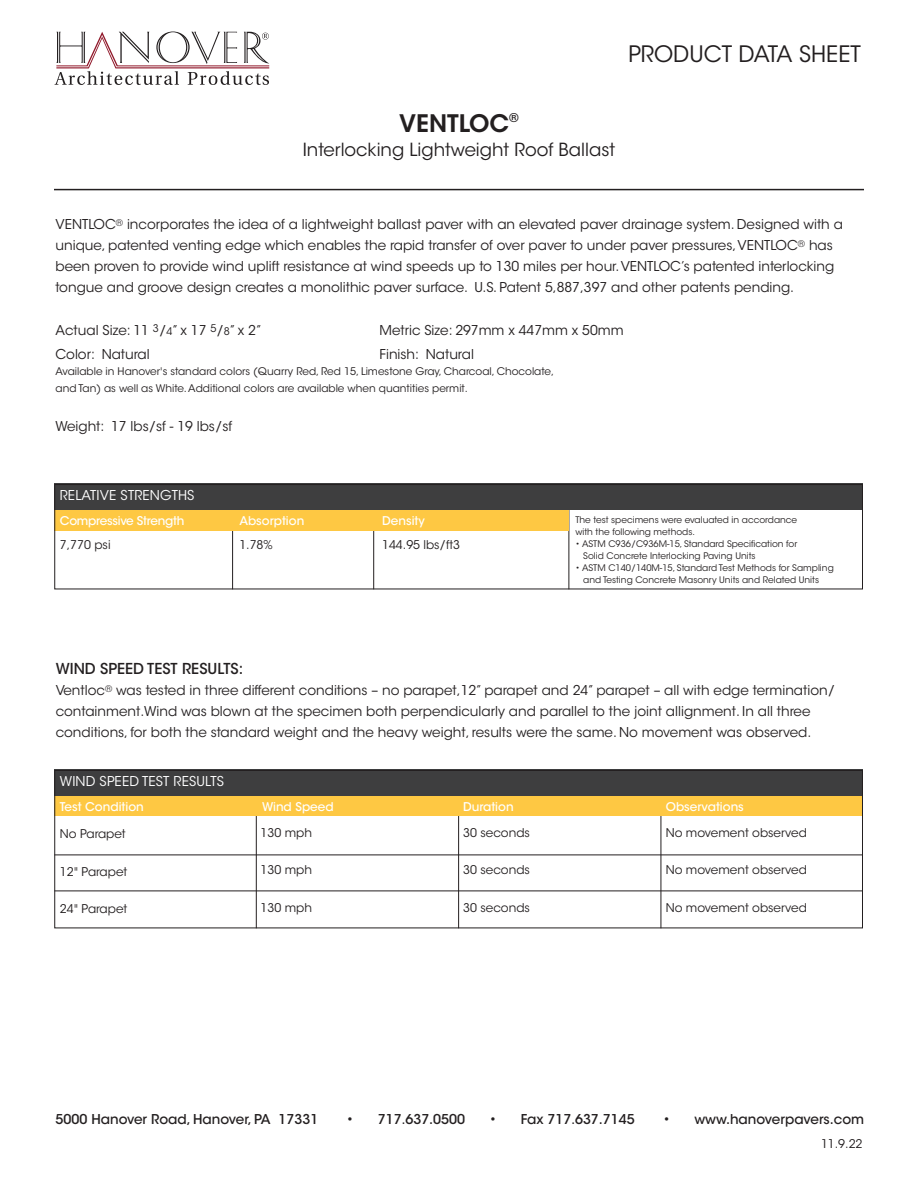
<style>
.page{position:relative;width:918px;height:1188px;background:#fff}
.page>*{position:absolute;margin:0;border:0;box-sizing:border-box;transform-origin:0 0}
.t1{font:600 24px "ITC Avant Garde Std";color:#231f20}
.t2{font:22.5px "ITC Avant Garde Std";color:#231f20}
.t3{font:18px "ITC Avant Garde Std";color:#231f20}
.t4{font:500 15px "ITC Avant Garde Std";color:#231f20}
.t5{font:13.5px/21px "ITC Avant Garde Std";color:#231f20}
.t6{font:500 13.5px "ITC Avant Garde Std";color:#231f20}
.t7{font:13.5px "ITC Avant Garde Std";letter-spacing:.01em;color:#fff}
.t8{font:12px "ITC Avant Garde Std";color:#231f20}
.t9{font:500 12px "ITC Avant Garde Std";color:#fff}
.t10{font:500 12px "ITC Avant Garde Std";letter-spacing:-.02em;color:#fff}
.t11{font:10.5px/16.5px "ITC Avant Garde Std";color:#231f20}
.t12{font:9px/12px "ITC Avant Garde Std";color:#231f20}
.s1{font-size:10.5px}
.s2{font-size:12px}
</style>
<div class="page">
<hr style="left:232px;top:520px;width:1px;height:69px;background:#231f20">
<hr style="left:373px;top:520px;width:1px;height:69px;background:#231f20">
<hr style="left:256px;top:806px;width:1px;height:122px;background:#231f20">
<hr style="left:458px;top:806px;width:1px;height:122px;background:#231f20">
<hr style="left:661px;top:806px;width:1px;height:122px;background:#231f20">
<hr style="left:569px;top:504px;width:1px;height:85px;background:#231f20">
<svg style="left:55px;top:32px;width:214px;height:53px"></svg>
<hr style="left:54px;top:189px;width:810px;height:1px;background:#231f20">
<div style="left:54px;top:510px;width:515px;height:20px;background:#fec843"></div>
<div style="left:54px;top:796px;width:808px;height:20px;background:#fec843"></div>
<div style="left:54px;top:484px;width:809px;height:26px;background:#3e3e3f"></div>
<div style="left:54px;top:770px;width:809px;height:26px;background:#3e3e3f"></div>
<hr style="left:54px;top:855px;width:809px;height:1px;background:#231f20">
<hr style="left:54px;top:891px;width:809px;height:1px;background:#231f20">
<div style="left:54px;top:484px;width:809px;height:105px;border:1px solid #231f20"></div>
<div style="left:54px;top:770px;width:809px;height:158px;border:1px solid #231f20"></div>
<h2 class="t2" style="left:628px;top:41px;width:234px">PRODUCT DATA SHEET</h2>
<h1 class="t1" style="left:399px;top:108px;width:121px">VENTLOC<sup>®</sup></h1>
<h3 class="t3" style="left:303px;top:139px;width:314px">Interlocking Lightweight Roof Ballast</h3>
<p class="t5" style="left:55px;top:214px;width:789px">VENTLOC<sup>®</sup> incorporates the idea of a lightweight ballast paver with an elevated paver drainage system. Designed with a unique, patented venting edge which enables the rapid transfer of over paver to under paver pressures, VENTLOC<sup>®</sup> has been proven to provide wind uplift resistance at wind speeds up to 130 miles per hour. VENTLOC’s patented interlocking tongue and groove design creates a monolithic paver surface. U.S. Patent 5,887,397 and other patents pending.</p>
<p class="t5" style="left:55px;top:320px;width:208px">Actual Size: 11 <sup>3</sup>/<span class="s1">4</span>” x 17 <sup>5</sup>/<span class="s1">8</span>” x 2”</p>
<p class="t5" style="left:379px;top:320px;width:246px">Metric Size: 297mm x 447mm x 50mm</p>
<p class="t5" style="left:55px;top:344px;width:96px">Color: Natural</p>
<p class="t5" style="left:379px;top:344px;width:96px">Finish: Natural</p>
<p class="t11" style="left:55px;top:363px;width:500px">Available in Hanover's standard colors (Quarry Red, Red 15, Limestone Gray, Charcoal, Chocolate, and Tan) as well as White. Additional colors are available when quantities permit.</p>
<p class="t5" style="left:55px;top:416px;width:178px">Weight: 17 lbs/sf - 19 lbs/sf</p>
<p class="t7" style="left:60px;top:487px;width:136px">RELATIVE STRENGTHS</p>
<p class="t10" style="left:60px;top:513px;width:126px">Compressive Strength</p>
<p class="t9" style="left:239px;top:513px;width:67px">Absorption</p>
<p class="t9" style="left:382px;top:513px;width:44px">Density</p>
<p class="t8" style="left:60px;top:538px;width:52px">7,770 psi</p>
<p class="t8" style="left:239px;top:538px;width:35px">1.78%</p>
<p class="t8" style="left:382px;top:538px;width:80px">144.95 lbs/ft3</p>
<p class="t12" style="left:575px;top:513px;width:223px">The test specimens were evaluated in accordance with the following methods.</p>
<p class="t12" style="left:583px;top:537px;width:216px;text-indent:-8px">• ASTM C936/C936M-15, Standard Specification for<br>Solid Concrete Interlocking Paving Units</p>
<p class="t12" style="left:583px;top:561px;width:252px;text-indent:-8px">• ASTM C140/140M-15, Standard Test Methods for Sampling and Testing Concrete Masonry Units and Related Units</p>
<p class="t4" style="left:56px;top:659px;width:189px">WIND SPEED TEST RESULTS:</p>
<p class="t5" style="left:56px;top:679px;width:781px">Ventloc<sup>®</sup> was tested in three different conditions – no parapet,12” parapet and 24” parapet – all with edge termination/ containment.Wind was blown at the specimen both perpendicularly and parallel to the joint allignment. In all three conditions, for both the standard weight and the heavy weight, results were the same. No movement was observed.</p>
<p class="t7" style="left:60px;top:773px;width:166px">WIND SPEED TEST RESULTS</p>
<p class="t9" style="left:60px;top:799px;width:86px">Test Condition</p>
<p class="t8" style="left:60px;top:827px;width:67px">No Parapet</p>
<p class="t8" style="left:60px;top:864px;width:69px">12" Parapet</p>
<p class="t8" style="left:60px;top:902px;width:69px">24" Parapet</p>
<p class="t9" style="left:262px;top:799px;width:73px">Wind Speed</p>
<p class="t8" style="left:261px;top:825px;width:53px">130 mph</p>
<p class="t8" style="left:261px;top:863px;width:53px">130 mph</p>
<p class="t8" style="left:261px;top:900px;width:53px">130 mph</p>
<p class="t9" style="left:463px;top:799px;width:52px">Duration</p>
<p class="t9" style="left:666px;top:799px;width:80px">Observations</p>
<p class="t8" style="left:463px;top:825px;width:68px">30 seconds</p>
<p class="t8" style="left:463px;top:863px;width:68px">30 seconds</p>
<p class="t8" style="left:463px;top:900px;width:68px">30 seconds</p>
<p class="t8" style="left:666px;top:825px;width:143px">No movement observed</p>
<p class="t8" style="left:666px;top:863px;width:143px">No movement observed</p>
<p class="t8" style="left:666px;top:900px;width:143px">No movement observed</p>
<p class="t6" style="left:56px;top:1110px;width:264px">5000 Hanover Road, Hanover, PA 17331</p>
<p class="t6" style="left:346px;top:1110px;width:120px">• 717<span class="s2">.</span>637.0500</p>
<p class="t6" style="left:489px;top:1110px;width:147px">• Fax 717<span class="s2">.</span>637.7145</p>
<p class="t6" style="left:663px;top:1110px;width:203px">• www.hanoverpavers.com</p>
<p class="t8" style="left:821px;top:1136px;width:43px">11.9.22</p>
</div>
